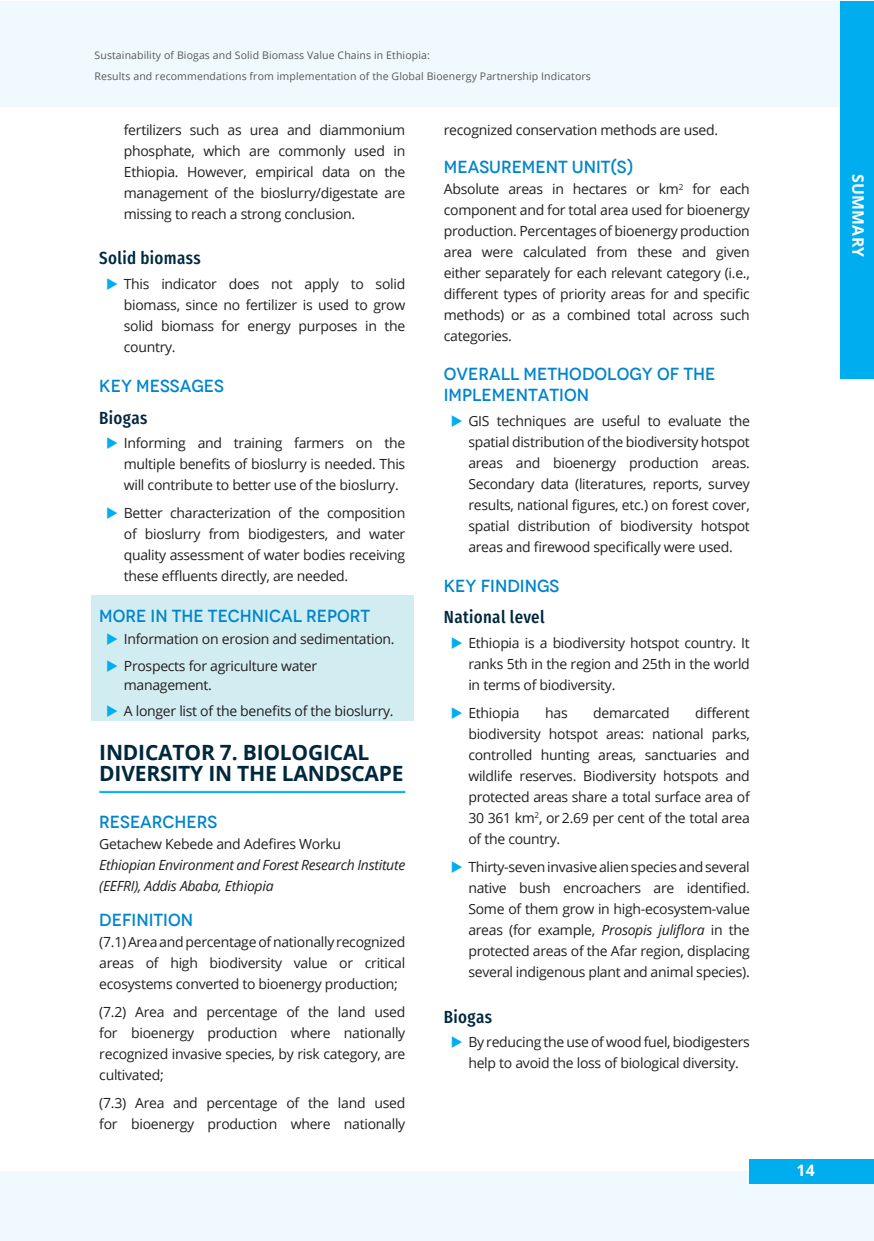
<style>
.page{position:relative;width:874px;height:1241px;background:#fff}
.page>*{position:absolute;margin:0;border:0;box-sizing:border-box;transform-origin:0 0}
.Sub_header{font:700 21px/21px "Open Sans";letter-spacing:-.01em;color:#00283d}
.subheader_2__not_num{font:500 17.5px/21px "Novecento";color:#0085cb}
.content_bold_header{font:500 17.5px "Fira Sans Condensed";letter-spacing:.02em;color:#00283d}
.t1{font:700 15.75px "Open Sans";letter-spacing:.02em;color:#fff}
.content{font:14px/21px "Open Sans";letter-spacing:-.02em;color:#231f20;text-align:justify}
.content_Italics{font:italic 14px/21px "Open Sans";letter-spacing:-.02em;color:#231f20}
.t2{font:10.5px/21px "Open Sans";letter-spacing:.01em;color:#57585a}
.s1{font-style:italic}
</style>
<div class="page">
<div style="left:0;top:1px;width:873px;height:106px;background:#f0f9fd"></div>
<div style="left:0;top:1170px;width:873px;height:70px;background:#f0f9fd"></div>
<div style="left:839px;top:1px;width:34px;height:377px;background:#00aeef"></div>
<div style="left:749px;top:1158px;width:124px;height:25px;background:#00aeef"></div>
<div style="left:91px;top:595px;width:322px;height:126px;background:#d2edf1"></div>
<hr style="left:99px;top:790px;width:306px;height:1px;background:#00aeef">
<hr style="left:99px;top:792px;width:306px;height:1px;background:#00aeef">
<p class="t2" style="left:94px;top:45px;width:497px">Sustainability of Biogas and Solid Biomass Value Chains in Ethiopia:<br>Results and recommendations from implementation of the Global Bioenergy Partnership Indicators</p>
<p class="content" style="left:124px;top:119px;width:283px">fertilizers such as urea and diammonium phosphate, which are commonly used in Ethiopia. However, empirical data on the management of the bioslurry/digestate are missing to reach a strong conclusion.</p>
<p class="content_bold_header" style="left:99px;top:242px;width:103px">Solid biomass</p>
<p class="content" style="left:124px;top:273px;width:283px">This indicator does not apply to solid biomass, since no fertilizer is used to grow solid biomass for energy purposes in the country.</p>
<p class="subheader_2__not_num" style="left:99px;top:375px;width:126px">KEY MESSAGES</p>
<p class="content_bold_header" style="left:99px;top:401px;width:50px">Biogas</p>
<p class="content" style="left:124px;top:432px;width:283px">Informing and training farmers on the multiple benefits of bioslurry is needed. This will contribute to better use of the bioslurry.</p>
<p class="content" style="left:124px;top:502px;width:283px">Better characterization of the composition of bioslurry from biodigesters, and water quality assessment of water bodies receiving these effluents directly, are needed.</p>
<p class="subheader_2__not_num" style="left:99px;top:605px;width:272px">MORE IN THE TECHNICAL REPORT</p>
<p class="content" style="left:124px;top:628px;width:272px">Information on erosion and sedimentation.</p>
<p class="content" style="left:124px;top:655px;width:195px;line-height:19.2px">Prospects for agriculture water management.</p>
<p class="content" style="left:124px;top:700px;width:271px">A longer list of the benefits of the bioslurry.</p>
<p class="Sub_header" style="left:99px;top:741px;width:306px">INDICATOR 7. BIOLOGICAL<br>DIVERSITY IN THE LANDSCAPE</p>
<p class="subheader_2__not_num" style="left:99px;top:811px;width:119px">RESEARCHERS</p>
<p class="content" style="left:99px;top:832px;width:243px">Getachew Kebede and Adefires Worku</p>
<p class="content_Italics" style="left:99px;top:853px;width:307px">Ethiopian Environment and Forest Research Institute (EEFRI), Addis Ababa, Ethiopia</p>
<p class="subheader_2__not_num" style="left:99px;top:909px;width:95px">DEFINITION</p>
<p class="content" style="left:99px;top:930px;width:307px">(7.1) Area and percentage of nationally recognized areas of high biodiversity value or critical ecosystems converted to bioenergy production;</p>
<p class="content" style="left:99px;top:1000px;width:307px">(7.2) Area and percentage of the land used for bioenergy production where nationally recognized invasive species, by risk category, are cultivated;</p>
<p class="content" style="left:99px;top:1091px;width:307px">(7.3) Area and percentage of the land used for bioenergy production where nationally</p>
<p class="content" style="left:443px;top:119px;width:276px">recognized conservation methods are used.</p>
<p class="subheader_2__not_num" style="left:443px;top:157px;width:191px">MEASUREMENT UNIT(S)</p>
<p class="content" style="left:443px;top:178px;width:307px">Absolute areas in hectares or km<sup>2</sup> for each component and for total area used for bioenergy production. Percentages of bioenergy production area were calculated from these and given either separately for each relevant category (i.e., different types of priority areas for and specific methods) or as a combined total across such categories.</p>
<p class="subheader_2__not_num" style="left:443px;top:363px;width:273px">OVERALL METHODOLOGY OF THE<br>IMPLEMENTATION</p>
<p class="content" style="left:468px;top:409px;width:283px">GIS techniques are useful to evaluate the spatial distribution of the biodiversity hotspot areas and bioenergy production areas.<br>Secondary data (literatures, reports, survey results, national figures, etc.) on forest cover, spatial distribution of biodiversity hotspot areas and firewood specifically were used.</p>
<p class="subheader_2__not_num" style="left:443px;top:575px;width:117px">KEY FINDINGS</p>
<p class="content_bold_header" style="left:443px;top:601px;width:102px">National level</p>
<p class="content" style="left:468px;top:632px;width:283px">Ethiopia is a biodiversity hotspot country. It ranks 5th in the region and 25th in the world in terms of biodiversity.</p>
<p class="content" style="left:468px;top:702px;width:53px">Ethiopia</p>
<p class="content" style="left:545px;top:702px;width:24px">has</p>
<p class="content" style="left:593px;top:702px;width:78px">demarcated</p>
<p class="content" style="left:468px;top:702px;width:283px;text-indent:227px">different biodiversity hotspot areas: national parks, controlled hunting areas, sanctuaries and wildlife reserves. Biodiversity hotspots and protected areas share a total surface area of 30 361 km<sup>2</sup>, or 2.69 per cent of the total area of the country.</p>
<p class="content" style="left:468px;top:856px;width:283px">Thirty-seven invasive alien species and several native bush encroachers are identified.<br>Some of them grow in high-ecosystem-value areas (for example, <span class="s1">Prosopis juliflora</span> in the protected areas of the Afar region, displacing several indigenous plant and animal species).</p>
<p class="content_bold_header" style="left:443px;top:1000px;width:50px">Biogas</p>
<p class="content" style="left:468px;top:1031px;width:283px">By reducing the use of wood fuel, biodigesters help to avoid the loss of biological diversity.</p>
<p class="t1" style="left:868px;top:174px;width:85px;rotate:90deg">SUMMARY</p>
<p class="t1" style="left:796px;top:1159px;width:20px">14</p>
</div>
